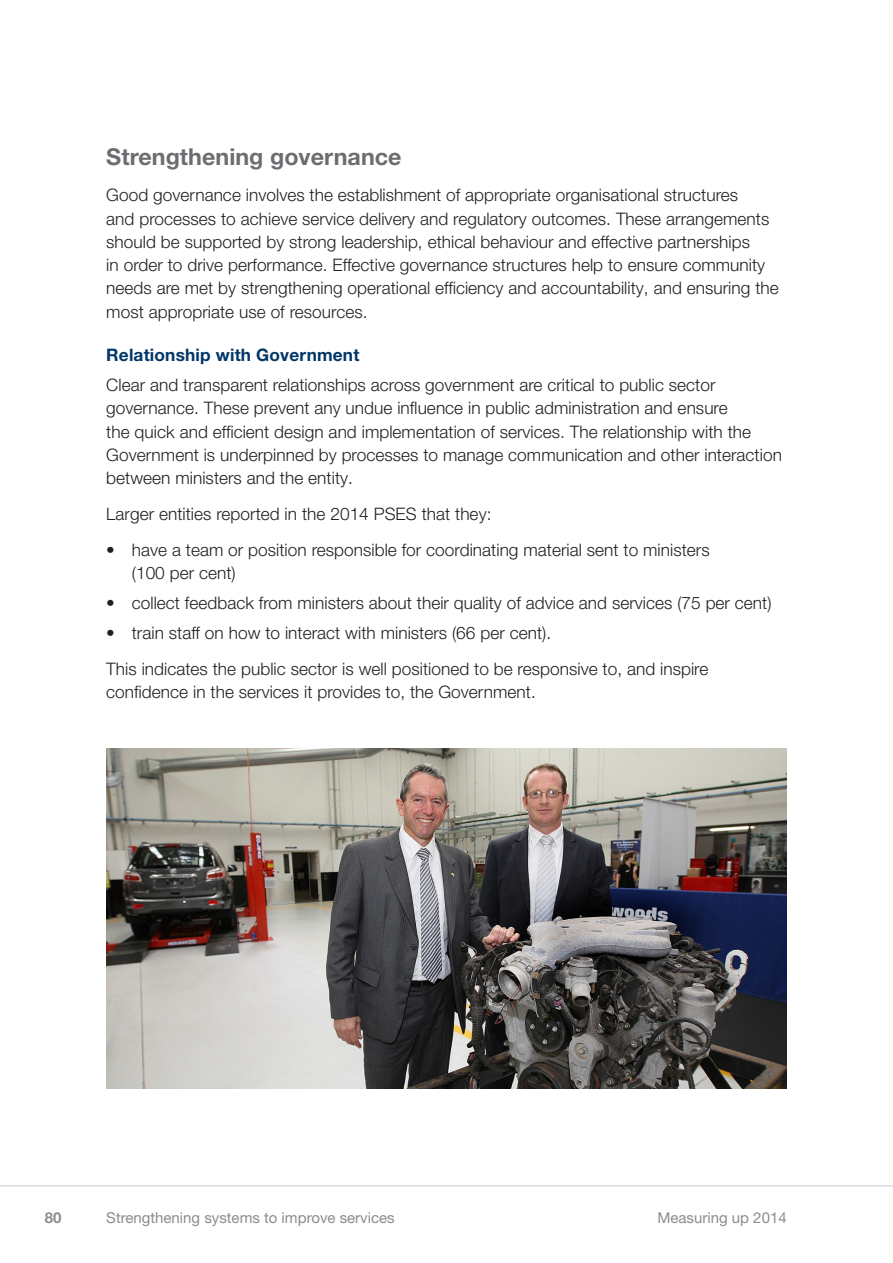
<style>
.page{position:relative;width:893px;height:1263px;background:#fff}
.page>*{position:absolute;margin:0;border:0;box-sizing:border-box;transform-origin:0 0}
.PSC_Heading_2{font:700 23.25px "Helvetica Neue LT Pro";letter-spacing:.005em;color:#6c6d70}
.PSC_Body{font:300 17.25px/23.2px "Helvetica Neue LT Pro";letter-spacing:.005em;color:#231f20}
.PSC_Heading_3{font:700 17.25px "Helvetica Neue LT Pro";letter-spacing:.01em;color:#003667}
.t1{font:15px "Helvetica Neue LT Pro";color:#8a8c8f}
.t2{font:700 15px "Helvetica Neue LT Pro";color:#8a8c8f}
</style>
<div class="page">
<hr style="left:0;top:1185px;width:893px;height:1px;background:#dcdddf">
<img style="left:106px;top:748px;width:681px;height:341px">
<h2 class="PSC_Heading_2" style="left:106px;top:142px;width:297px">Strengthening governance</h2>
<p class="PSC_Body" style="left:106px;top:183px;width:674px">Good governance involves the establishment of appropriate organisational structures<br>and processes to achieve service delivery and regulatory outcomes. These arrangements should be supported by strong leadership, ethical behaviour and effective partnerships<br>in order to drive performance. Effective governance structures help to ensure community needs are met by strengthening operational efficiency and accountability, and ensuring the most appropriate use of resources.</p>
<h3 class="PSC_Heading_3" style="left:106px;top:344px;width:255px">Relationship with Government</h3>
<p class="PSC_Body" style="left:106px;top:373px;width:677px">Clear and transparent relationships across government are critical to public sector governance. These prevent any undue influence in public administration and ensure<br>the quick and efficient design and implementation of services. The relationship with the Government is underpinned by processes to manage communication and other interaction between ministers and the entity.</p>
<p class="PSC_Body" style="left:106px;top:502px;width:387px">Larger entities reported in the 2014 PSES that they:</p>
<p class="PSC_Body" style="left:132px;top:538px;width:579px;text-indent:-26px">• have a team or position responsible for coordinating material sent to ministers (100 per cent)</p>
<p class="PSC_Body" style="left:106px;top:591px;width:667px">• collect feedback from ministers about their quality of advice and services (75 per cent)</p>
<p class="PSC_Body" style="left:106px;top:620px;width:446px">• train staff on how to interact with ministers (66 per cent).</p>
<p class="PSC_Body" style="left:106px;top:656px;width:604px">This indicates the public sector is well positioned to be responsive to, and inspire confidence in the services it provides to, the Government.</p>
<p class="t2" style="left:45px;top:1208px;width:18px">80</p>
<p class="t1" style="left:106px;top:1208px;width:290px">Strengthening systems to improve services</p>
<p class="t1" style="left:657px;top:1208px;width:131px">Measuring up 2014</p>
</div>
